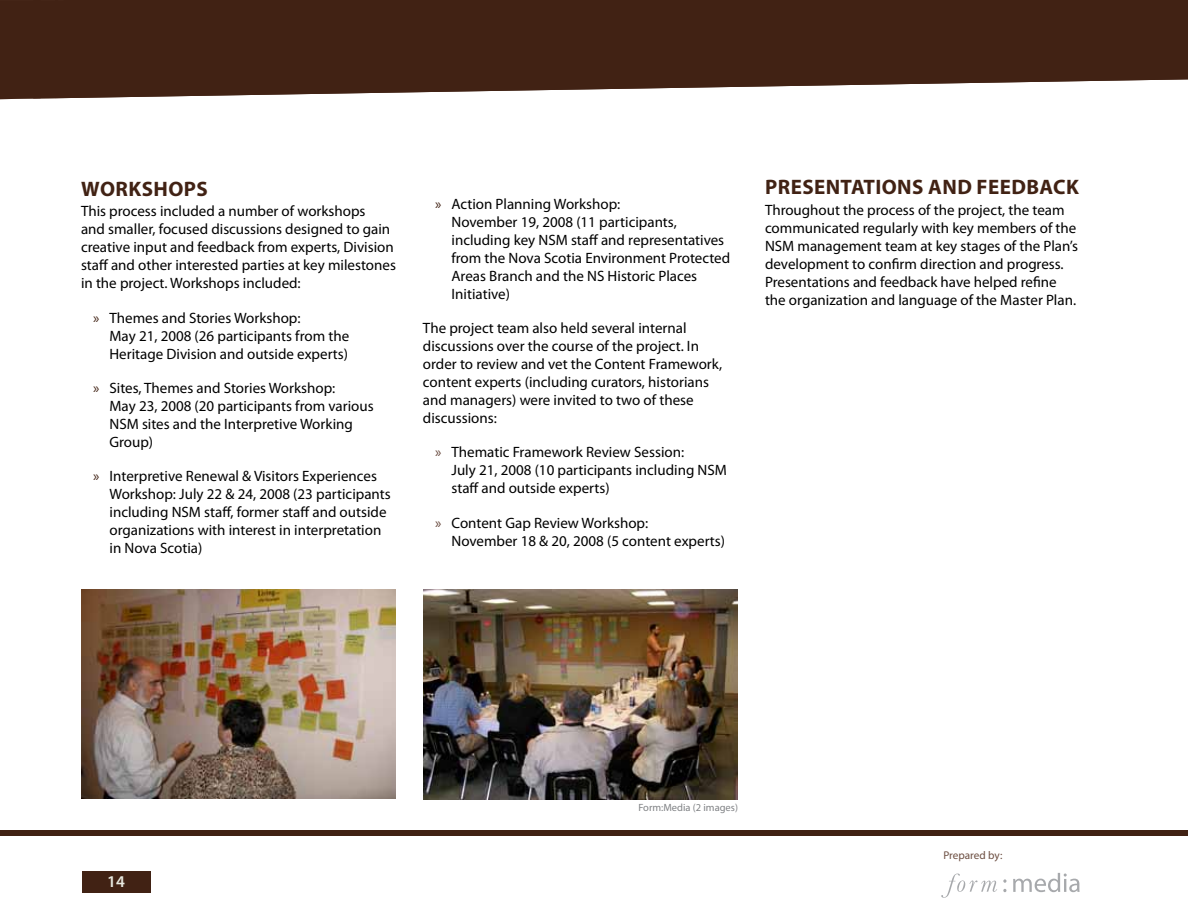
<style>
.page{position:relative;width:1188px;height:918px;background:#fff}
.page>*{position:absolute;margin:0;border:0;box-sizing:border-box;transform-origin:0 0}
.t1{font:700 21px "Myriad Pro";color:#412214}
.t2{font:600 16.5px "Myriad Pro";color:#e8e9e0}
.t3{font:15px/18px "Myriad Pro";color:#000}
.t4{font:11.25px "Myriad Pro";letter-spacing:-.005em;color:#6c4e41}
.t5{font:10.5px "Myriad Pro";color:#808285}
.s1{color:#412214}
.s2{color:#644539}
</style>
<div class="page">
<svg style="left:1013px;top:873px;width:67px;height:19px"></svg>
<svg style="left:941px;top:874px;width:56px;height:24px"></svg>
<div style="left:82px;top:872px;width:68px;height:21px;background:#412214"></div>
<div style="left:0;top:831px;width:1188px;height:5px;background:#412214"></div>
<svg style="left:0;top:0;width:1188px;height:99px;background:#53372a"></svg>
<img style="left:423px;top:589px;width:315px;height:210px">
<img style="left:81px;top:589px;width:315px;height:210px">
<h1 class="t1" style="left:81px;top:175px;width:34px">WORKSHOPS</h1>
<p class="t3" style="left:81px;top:202px;width:316px">This process included a number of workshops<br>and smaller, focused discussions designed to gain creative input and feedback from experts, Division staff and other interested parties at key milestones in the project. Workshops included:</p>
<p class="t3" style="left:110px;top:308px;width:241px;text-indent:-16px"><span class="s1">»</span> Themes and Stories Workshop:<br>May 21, 2008 (26 participants from the<br>Heritage Division and outside experts)</p>
<p class="t3" style="left:110px;top:379px;width:266px;text-indent:-16px"><span class="s1">»</span> Sites, Themes and Stories Workshop:<br>May 23, 2008 (20 participants from various<br>NSM sites and the Interpretive Working<br>Group)</p>
<p class="t3" style="left:110px;top:467px;width:283px;text-indent:-16px"><span class="s1">»</span> Interpretive Renewal &amp; Visitors Experiences Workshop: July 22 &amp; 24, 2008 (23 participants including NSM staff, former staff and outside organizations with interest in interpretation in Nova Scotia)</p>
<p class="t3" style="left:451px;top:195px;width:280px;text-indent:-16px"><span class="s1">»</span> Action Planning Workshop:<br>November 19, 2008 (11 participants, including key NSM staff and representatives from the Nova Scotia Environment Protected Areas Branch and the NS Historic Places Initiative)</p>
<p class="t3" style="left:423px;top:319px;width:301px">The project team also held several internal discussions over the course of the project. In order to review and vet the Content Framework, content experts (including curators, historians and managers) were invited to two of these discussions:</p>
<p class="t3" style="left:451px;top:443px;width:277px;text-indent:-16px"><span class="s2">»</span> Thematic Framework Review Session:<br>July 21, 2008 (10 participants including NSM staff and outside experts)</p>
<p class="t3" style="left:451px;top:513px;width:275px;text-indent:-16px"><span class="s2">»</span> Content Gap Review Workshop:<br>November 18 &amp; 20, 2008 (5 content experts)</p>
<h1 class="t1" style="left:765px;top:174px;width:26px">PRESENTATIONS</h1>
<h1 class="t1" style="left:928px;top:174px;width:16px">AND</h1>
<h1 class="t1" style="left:977px;top:174px;width:26px">FEEDBACK</h1>
<p class="t3" style="left:765px;top:201px;width:314px">Throughout the process of the project, the team communicated regularly with key members of the NSM management team at key stages of the Plan’s development to confirm direction and progress.<br>Presentations and feedback have helped refine the organization and language of the Master Plan.</p>
<p class="t2" style="left:107px;top:871px;width:19px">14</p>
<p class="t5" style="left:638px;top:801px;width:101px">Form:Media (2 images)</p>
<p class="t4" style="left:944px;top:848px;width:60px">Prepared by:</p>
</div>
